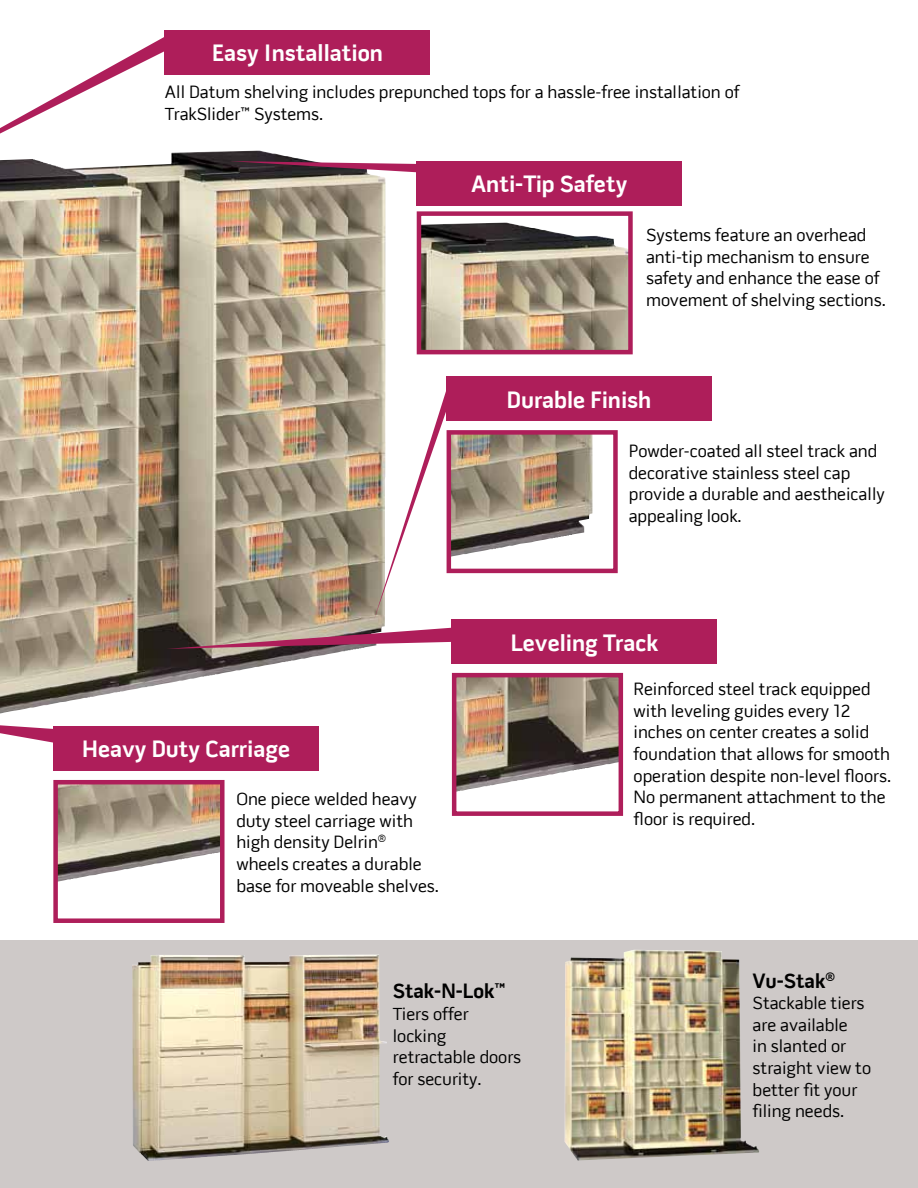
<style>
.page{position:relative;width:918px;height:1188px;background:#fff}
.page>*{position:absolute;margin:0;border:0;box-sizing:border-box;transform-origin:0 0}
.t1{font:700 24px "Pill Gothic 600 mg";color:#fff}
.t2{font:700 21px "Pill Gothic 600 mg";color:#000}
.t3{font:18px/21.6px "Pill Gothic 600 mg";color:#000}
</style>
<div class="page">
<img style="left:0;top:151px;width:385px;height:563px">
<div style="left:0;top:940px;width:918px;height:248px;background:#cec9c8"></div>
<img style="left:132px;top:955px;width:251px;height:206px">
<img style="left:565px;top:950px;width:194px;height:211px">
<img style="left:58px;top:785px;width:162px;height:97px">
<div style="left:53px;top:780px;width:172px;height:143px;border:4px solid #ae1e5a"></div>
<img style="left:457px;top:678px;width:161px;height:114px">
<div style="left:452px;top:673px;width:171px;height:143px;border:4px solid #ae1e5a"></div>
<img style="left:452px;top:435px;width:141px;height:122px">
<div style="left:447px;top:430px;width:171px;height:143px;border:4px solid #ae1e5a"></div>
<img style="left:422px;top:223px;width:206px;height:126px">
<div style="left:417px;top:211px;width:216px;height:143px;border:4px solid #ae1e5a"></div>
<div style="left:165px;top:30px;width:265px;height:44px;background:#ae1e5a"></div>
<div style="left:417px;top:161px;width:265px;height:44px;background:#ae1e5a"></div>
<div style="left:447px;top:377px;width:265px;height:44px;background:#ae1e5a"></div>
<div style="left:452px;top:620px;width:265px;height:44px;background:#ae1e5a"></div>
<div style="left:53px;top:726px;width:265px;height:45px;background:#ae1e5a"></div>
<svg style="left:0;top:725px;width:53px;height:18px"></svg>
<svg style="left:166px;top:627px;width:286px;height:22px;background:#a6737e"></svg>
<svg style="left:374px;top:380px;width:77px;height:240px"></svg>
<svg style="left:229px;top:161px;width:188px;height:12px;background:#774259"></svg>
<svg style="left:0;top:36px;width:166px;height:98px"></svg>
<h1 class="t1" style="left:212px;top:38px;width:172px">Easy Installation</h1>
<p class="t3" style="left:165px;top:82px;width:576px">All Datum shelving includes prepunched tops for a hassle-free installation of<br>TrakSlider™ Systems.</p>
<h1 class="t1" style="left:471px;top:169px;width:158px">Anti-Tip Safety</h1>
<p class="t3" style="left:646px;top:224px;width:241px">Systems feature an overhead anti-tip mechanism to ensure safety and enhance the ease of movement of shelving sections.</p>
<h1 class="t1" style="left:507px;top:385px;width:146px">Durable Finish</h1>
<p class="t3" style="left:629px;top:440px;width:258px">Powder-coated all steel track and decorative stainless steel cap provide a durable and aestheically appealing look.</p>
<h1 class="t1" style="left:82px;top:735px;width:210px">Heavy Duty Carriage</h1>
<p class="t3" style="left:236px;top:788px;width:204px">One piece welded heavy duty steel carriage with high density Delrin<sup>® </sup>wheels creates a durable base for moveable shelves.</p>
<h1 class="t1" style="left:511px;top:628px;width:149px">Leveling Track</h1>
<p class="t3" style="left:634px;top:678px;width:259px">Reinforced steel track equipped with leveling guides every 12 inches on center creates a solid foundation that allows for smooth operation despite non-level floors.<br>No permanent attachment to the floor is required.</p>
<p class="t2" style="left:393px;top:978px;width:114px">Stak-N-Lok™</p>
<p class="t3" style="left:393px;top:1003px;width:130px">Tiers offer locking retractable doors for security.</p>
<p class="t2" style="left:753px;top:968px;width:84px">Vu-Stak<sup>®</sup></p>
<p class="t3" style="left:753px;top:992px;width:120px">Stackable tiers are available<br>in slanted or straight view to better fit your filing needs.</p>
</div>
